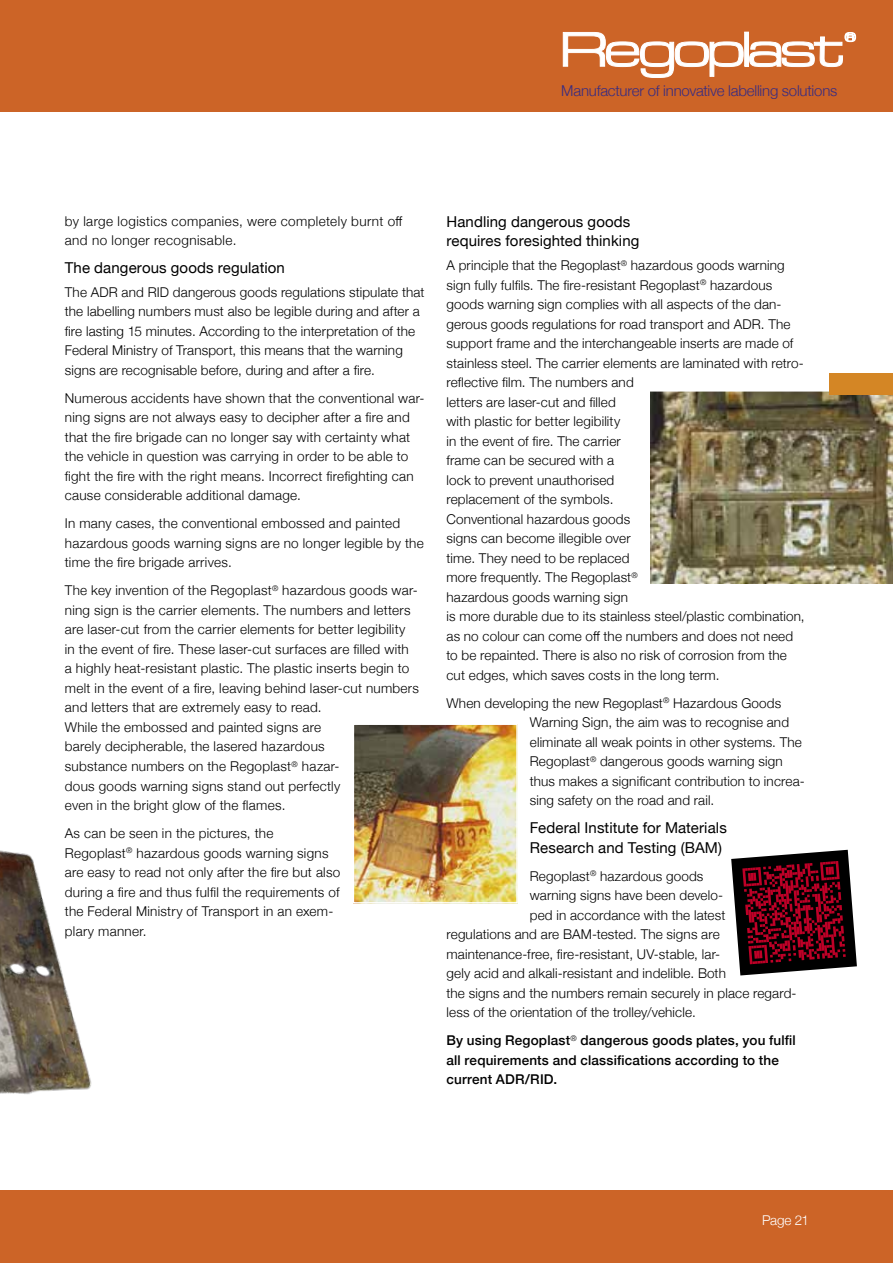
<style>
.page{position:relative;width:893px;height:1263px;background:#fff}
.page>*{position:absolute;margin:0;border:0;box-sizing:border-box;transform-origin:0 0}
.t1{font:50.7px "Eurostile Ext";letter-spacing:-.12em;color:#fff;scale:1.07 1}
.t2{font:15px/19.5px "Helvetica Neue";letter-spacing:.005em;color:#000}
.t3{font:300 15px "Helvetica Neue";letter-spacing:-.015em;color:#392c81}
.t4{font:300 13.5px/19.5px "Helvetica Neue";letter-spacing:.015em;color:#000}
.t5{font:500 13.5px/19.5px "Helvetica Neue";letter-spacing:.01em;color:#000}
.t6{font:300 13.5px "Helvetica Neue";letter-spacing:-.02em;color:#fff}
.t7{font:12.6px "Eurostile Ext";color:#fff;scale:1.07 1}
</style>
<div class="page">
<div style="left:0;top:0;width:893px;height:112px;background:#cc6427"></div>
<div style="left:0;top:1191px;width:893px;height:72px;background:#cc6427"></div>
<svg style="left:563px;top:32px;width:180px;height:46px"></svg>
<svg style="left:749px;top:32px;width:107px;height:35px"></svg>
<img style="left:356px;top:726px;width:159px;height:175px">
<div style="left:353px;top:723px;width:165px;height:181px;border:2px solid #fff"></div>
<img style="left:650px;top:391px;width:243px;height:193px">
<img style="left:0;top:850px;width:92px;height:245px">
<svg style="left:731px;top:850px;width:126px;height:125px;background:#57212c"></svg>
<div style="left:829px;top:373px;width:64px;height:21px;background:#d48625"></div>
<h1 class="t1" style="left:558px;top:14px;width:269px">Regoplast</h1>
<p class="t7" style="left:844px;top:28px;width:13px">®</p>
<p class="t3" style="left:561px;top:79px;width:278px">Manufacturer of innovative labelling solutions</p>
<p class="t4" style="left:65px;top:210px;width:339px">by large logistics companies, were completely burnt off and no longer recognisable.</p>
<p class="t2" style="left:65px;top:259px;width:222px">The dangerous goods regulation</p>
<p class="t4" style="left:65px;top:281px;width:361px">The ADR and RID dangerous goods regulations stipulate that the labelling numbers must also be legible during and after a fire lasting 15 minutes. According to the interpretation of the Federal Ministry of Transport, this means that the warning signs are recognisable before, during and after a fire.</p>
<p class="t4" style="left:65px;top:387px;width:361px">Numerous accidents have shown that the conventional war&shy;ning signs are not always easy to decipher after a fire and that the fire brigade can no longer say with certainty what the vehicle in question was carrying in order to be able to fight the fire with the right means. Incorrect firefighting can cause considerable additional damage.</p>
<p class="t4" style="left:65px;top:513px;width:360px">In many cases, the conventional embossed and painted hazardous goods warning signs are no longer legible by the time the fire brigade arrives.</p>
<p class="t4" style="left:65px;top:580px;width:356px">The key invention of the Regoplast<sup>®</sup> hazardous goods war&shy;ning sign is the carrier elements. The numbers and letters are laser-cut from the carrier elements for better legibility<br>in the event of fire. These laser-cut surfaces are filled with a highly heat-resistant plastic. The plastic inserts begin to melt in the event of a fire, leaving behind laser-cut numbers and letters that are extremely easy to read.<br>While the embossed and painted signs are<br>barely decipherable, the lasered hazardous<br>substance numbers on the Regoplast<sup>®</sup> hazar-<br>dous goods warning signs stand out perfectly<br>even in the bright glow of the flames.</p>
<p class="t4" style="left:65px;top:822px;width:277px">As can be seen in the pictures, the Regoplast<sup>®</sup> hazardous goods warning signs are easy to read not only after the fire but also during a fire and thus fulfil the requirements of the Federal Ministry of Transport in an exem&shy;plary manner.</p>
<p class="t2" style="left:446px;top:213px;width:194px">Handling dangerous goods requires foresighted thinking</p>
<p class="t4" style="left:446px;top:255px;width:360px">A principle that the Regoplast<sup>®</sup> hazardous goods warning sign fully fulfils. The fire-resistant Regoplast<sup>®</sup> hazardous goods warning sign complies with all aspects of the dan&shy;gerous goods regulations for road transport and ADR. The support frame and the interchangeable inserts are made of stainless steel. The carrier elements are laminated with retro&shy;reflective film. The numbers and<br>letters are laser-cut and filled<br>with plastic for better legibility<br>in the event of fire. The carrier<br>frame can be secured with a<br>lock to prevent unauthorised<br>replacement of the symbols.<br>Conventional hazardous goods<br>signs can become illegible over<br>time. They need to be replaced<br>more frequently. The Regoplast<sup>®<br></sup>hazardous goods warning sign<br>is more durable due to its stainless steel/plastic combination, as no colour can come off the numbers and does not need to be repainted. There is also no risk of corrosion from the cut edges, which saves costs in the long term.</p>
<p class="t4" style="left:530px;top:692px;width:276px;text-indent:-83px">When developing the new Regoplast<sup>®</sup> Hazardous Goods Warning Sign, the aim was to recognise and eliminate all weak points in other systems. The Regoplast<sup>®</sup> dangerous goods warning sign thus makes a significant contribution to increa&shy;sing safety on the road and rail.</p>
<p class="t2" style="left:530px;top:819px;width:199px">Federal Institute for Materials<br>Research and Testing (BAM)</p>
<p class="t4" style="left:530px;top:865px;width:175px">Regoplast<sup>®</sup> hazardous goods</p>
<p class="t4" style="left:530px;top:885px;width:195px">warning signs have been develo-</p>
<p class="t4" style="left:530px;top:904px;width:197px">ped in accordance with the latest</p>
<p class="t4" style="left:446px;top:924px;width:275px">regulations and are BAM-tested. The signs are</p>
<p class="t4" style="left:446px;top:943px;width:275px">maintenance-free, fire-resistant, UV-stable, lar-</p>
<p class="t4" style="left:446px;top:963px;width:281px">gely acid and alkali-resistant and indelible. Both</p>
<p class="t4" style="left:446px;top:982px;width:352px">the signs and the numbers remain securely in place regard-</p>
<p class="t4" style="left:446px;top:1002px;width:251px">less of the orientation of the trolley/vehicle.</p>
<p class="t5" style="left:446px;top:1030px;width:351px">By using Regoplast<sup>®</sup> dangerous goods plates, you fulfil all requirements and classifications according to the current ADR/RID.</p>
<p class="t6" style="left:762px;top:1209px;width:48px">Page 21</p>
</div>
